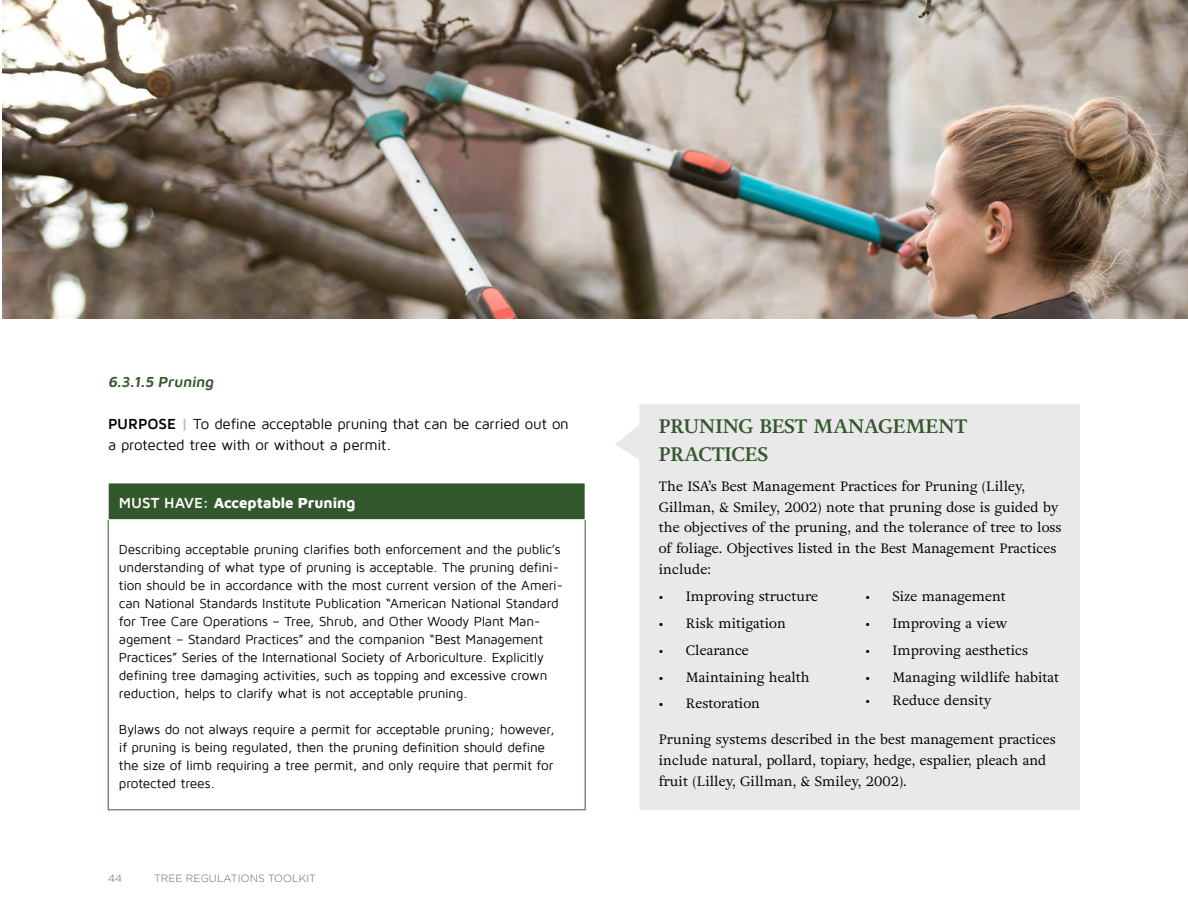
<style>
.page{position:relative;width:1188px;height:918px;background:#fff}
.page>*{position:absolute;margin:0;border:0;box-sizing:border-box;transform-origin:0 0}
.t1{font:700 19.5px/27.8px "Adriane Text";letter-spacing:-.005em;color:#34582d}
.t2{font:15px/21px "Maven Pro";letter-spacing:-.015em;color:#000}
.t3{font:800 15px "Maven Pro";color:#fff}
.t4{font:600 15px "Maven Pro";color:#34582d}
.t5{font:13.5px/18px "Maven Pro";letter-spacing:-.015em;color:#000}
.t6{font:13.5px/20.9px "Adriane Text";color:#000}
.t7{font:300 10.5px "Gotham";letter-spacing:.005em;color:#63665e}
.s1{font-weight:700}
.s2{font-weight:700;color:#b2c29c}
</style>
<div class="page">
<div style="left:615px;top:404px;width:465px;height:406px;background:#e9e9ea"></div>
<div style="left:108px;top:483px;width:477px;height:37px;background:#34582d"></div>
<hr style="left:108px;top:520px;width:1px;height:290px;background:#34582d">
<hr style="left:585px;top:520px;width:1px;height:290px;background:#34582d">
<hr style="left:108px;top:483px;width:477px;height:1px;background:#fff">
<hr style="left:108px;top:483px;width:1px;height:36px;background:#fff">
<hr style="left:108px;top:519px;width:477px;height:1px;background:#fff">
<hr style="left:108px;top:810px;width:477px;height:1px;background:#34582d">
<img style="left:3px;top:0;width:1185px;height:319px">
<p class="t4" style="left:108px;top:371px;width:110px">6.3.1.5 Pruning</p>
<p class="t2" style="left:108px;top:413px;width:463px"><span class="s1">PURPOSE</span> <span class="s2">|</span> To define acceptable pruning that can be carried out on a protected tree with or without a permit.</p>
<h1 class="t1" style="left:659px;top:412px;width:310px">PRUNING BEST MANAGEMENT<br>PRACTICES</h1>
<p class="t6" style="left:659px;top:475px;width:404px">The ISA’s Best Management Practices for Pruning (Lilley, Gillman, &amp; Smiley, 2002) note that pruning dose is guided by the objectives of the pruning, and the tolerance of tree to loss of foliage. Objectives listed in the Best Management Practices include:</p>
<p class="t6" style="left:659px;top:586px;width:161px">• Improving structure</p>
<p class="t6" style="left:659px;top:612px;width:129px">• Risk mitigation</p>
<p class="t6" style="left:659px;top:639px;width:92px">• Clearance</p>
<p class="t6" style="left:659px;top:666px;width:153px">• Maintaining health</p>
<p class="t6" style="left:659px;top:693px;width:103px">• Restoration</p>
<p class="t3" style="left:119px;top:493px;width:238px"><span class="s1">MUST HAVE:</span> Acceptable Pruning</p>
<p class="t5" style="left:119px;top:541px;width:445px">Describing acceptable pruning clarifies both enforcement and the public’s understanding of what type of pruning is acceptable. The pruning defini&shy;tion should be in accordance with the most current version of the Ameri&shy;can National Standards Institute Publication “American National Standard for Tree Care Operations – Tree, Shrub, and Other Woody Plant Man&shy;agement – Standard Practices” and the companion “Best Management Practices” Series of the International Society of Arboriculture. Explicitly defining tree damaging activities, such as topping and excessive crown reduction, helps to clarify what is not acceptable pruning.</p>
<p class="t5" style="left:119px;top:721px;width:437px">Bylaws do not always require a permit for acceptable pruning; however, if pruning is being regulated, then the pruning definition should define the size of limb requiring a tree permit, and only require that permit for protected trees.</p>
<p class="t6" style="left:865px;top:586px;width:142px">• Size management</p>
<p class="t6" style="left:865px;top:612px;width:144px">• Improving a view</p>
<p class="t6" style="left:865px;top:639px;width:164px">• Improving aesthetics</p>
<p class="t6" style="left:865px;top:666px;width:195px">• Managing wildlife habitat</p>
<p class="t6" style="left:865px;top:690px;width:128px">• Reduce density</p>
<p class="t6" style="left:659px;top:729px;width:398px">Pruning systems described in the best management practices include natural, pollard, topiary, hedge, espalier, pleach and fruit (Lilley, Gillman, &amp; Smiley, 2002).</p>
<p class="t7" style="left:108px;top:871px;width:15px">44</p>
<p class="t7" style="left:154px;top:871px;width:164px">TREE REGULATIONS TOOLKIT</p>
</div>
